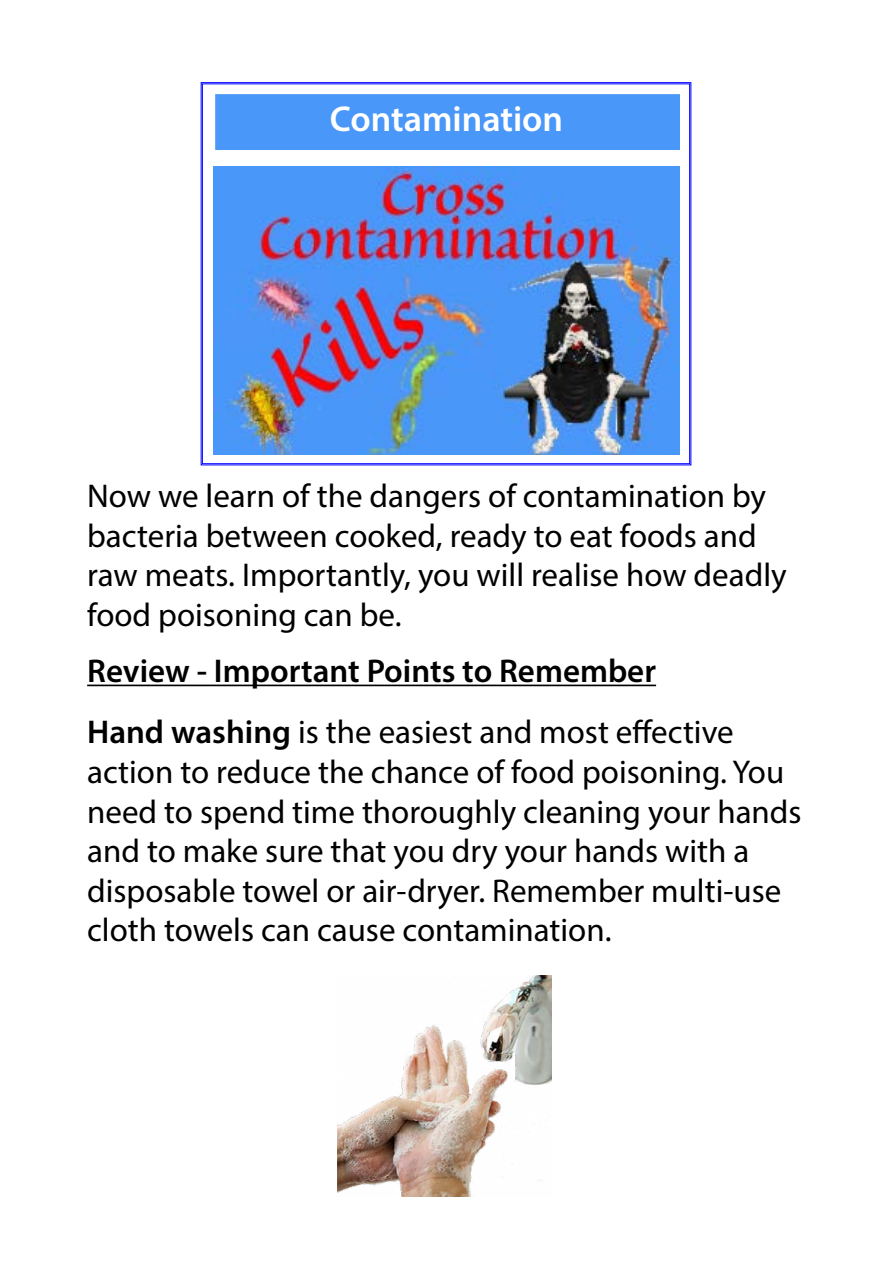
<style>
.page{position:relative;width:893px;height:1263px;background:#fff}
.page>*{position:absolute;margin:0;border:0;box-sizing:border-box;transform-origin:0 0}
.t1{font:600 36px "Myriad Pro";color:#fff}
.t2{font:33px/39.6px "Myriad Pro";color:#000}
.t3{font:600 33px/61.2px "Myriad Pro";color:#000}
.s1{font-weight:400}
</style>
<div class="page">
<hr style="left:87px;top:685px;width:569px;height:1px;background:#000">
<img style="left:337px;top:976px;width:215px;height:221px">
<img style="left:201px;top:82px;width:490px;height:383px">
<p class="t1" style="left:330px;top:96px;width:235px">Contamination</p>
<p class="t2" style="left:87px;top:475px;width:701px">Now we learn of the dangers of contamination by bacteria between cooked, ready to eat foods and raw meats. Importantly, you will realise how deadly food poisoning can be.</p>
<p class="t3" style="left:87px;top:640px;width:648px">Review - Important Points to Remember<br>Hand washing <span class="s1">is the easiest and most effective</span></p>
<p class="t2" style="left:87px;top:751px;width:716px">action to reduce the chance of food poisoning. You need to spend time thoroughly cleaning your hands and to make sure that you dry your hands with a disposable towel or air-dryer. Remember multi-use cloth towels can cause contamination.</p>
</div>
